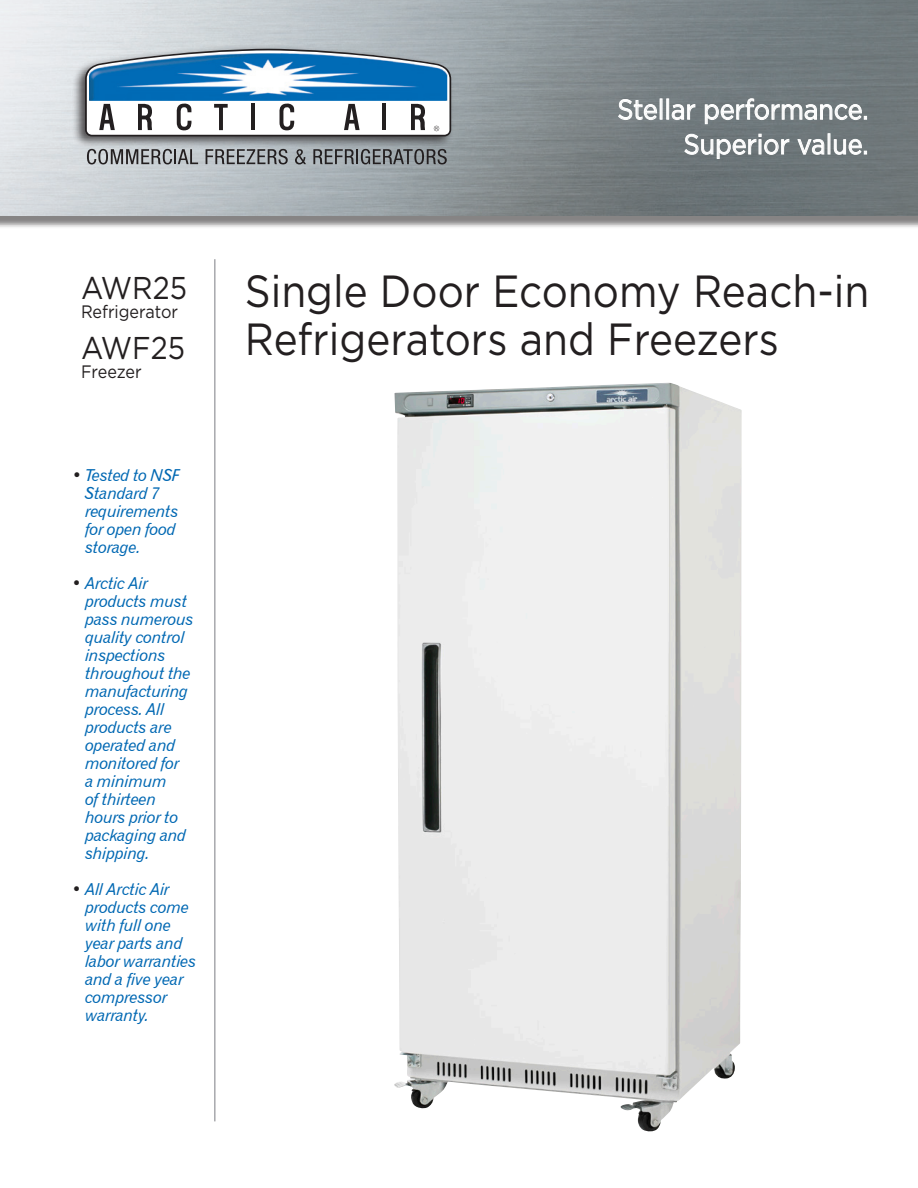
<style>
.page{position:relative;width:918px;height:1188px;background:#fff}
.page>*{position:absolute;margin:0;border:0;box-sizing:border-box;transform-origin:0 0}
.t1{font:45px/48px "Gotham";color:#231f20;scale:.9 1}
.t2{font:31.5px "Gotham";color:#231f20;scale:.9 1}
.t3{font:27.9px/34.8px "Gotham";color:#fff;text-align:right;scale:.9 1}
.t4{font:18px "Gotham";color:#231f20;scale:.9 1}
.t5{font:16.5px/18px "Gothic 720 BT Italic B";letter-spacing:-.025em;color:#0168b3}
.s1{color:#231f20}
</style>
<div class="page">
<hr style="left:214px;top:259px;width:2px;height:862px;background:#a8a9ad">
<div style="left:0;top:0;width:918px;height:229px;background:#231f20;opacity:.55"></div>
<img style="left:0;top:0;width:918px;height:216px">
<svg style="left:618px;top:99px;width:39px;height:21px"></svg>
<div style="left:660px;top:99px;width:3px;height:21px;border:1px solid #fff"></div>
<div style="left:666px;top:99px;width:3px;height:21px;border:1px solid #fff"></div>
<svg style="left:671px;top:104px;width:25px;height:16px"></svg>
<svg style="left:704px;top:98px;width:163px;height:27px;background:#8b9295"></svg>
<svg style="left:684px;top:133px;width:106px;height:26px;background:#8a9194"></svg>
<svg style="left:797px;top:139px;width:28px;height:16px"></svg>
<svg style="left:833px;top:138px;width:34px;height:17px"></svg>
<svg style="left:87px;top:149px;width:111px;height:15px;background:#8c8e91"></svg>
<svg style="left:206px;top:149px;width:82px;height:15px"></svg>
<svg style="left:295px;top:149px;width:11px;height:15px"></svg>
<svg style="left:313px;top:149px;width:134px;height:15px;background:#73777a"></svg>
<div style="left:72px;top:44px;width:382px;height:104px;background:#231f20;opacity:.75"></div>
<svg style="left:85px;top:49px;width:366px;height:87px"></svg>
<img style="left:394px;top:383px;width:348px;height:749px">
<p class="t2" style="left:81px;top:267px;width:119px">AWR25</p>
<p class="t4" style="left:81px;top:300px;width:109px">Refrigerator</p>
<p class="t2" style="left:81px;top:327px;width:117px">AWF25</p>
<p class="t4" style="left:81px;top:360px;width:69px">Freezer</p>
<p class="t5" style="left:85px;top:466px;width:97px;text-indent:-13px"><span class="s1">•</span> Tested to NSF<br>Standard 7 requirements for open food storage.</p>
<p class="t5" style="left:85px;top:574px;width:110px;text-indent:-13px"><span class="s1">•</span> Arctic Air products must pass numerous quality control inspections throughout the manufacturing process. All products are operated and monitored for<br>a minimum<br>of thirteen hours prior to packaging and shipping.</p>
<p class="t5" style="left:85px;top:880px;width:113px;text-indent:-13px"><span class="s1">•</span> All Arctic Air products come with full one year parts and labor warranties and a five year compressor warranty.</p>
<p class="t3" style="left:617px;top:91px;width:281px">Stellar performance.<br>Superior value.</p>
<p class="t1" style="left:245px;top:266px;width:696px">Single Door Economy Reach-in<br>Refrigerators and Freezers</p>
</div>
